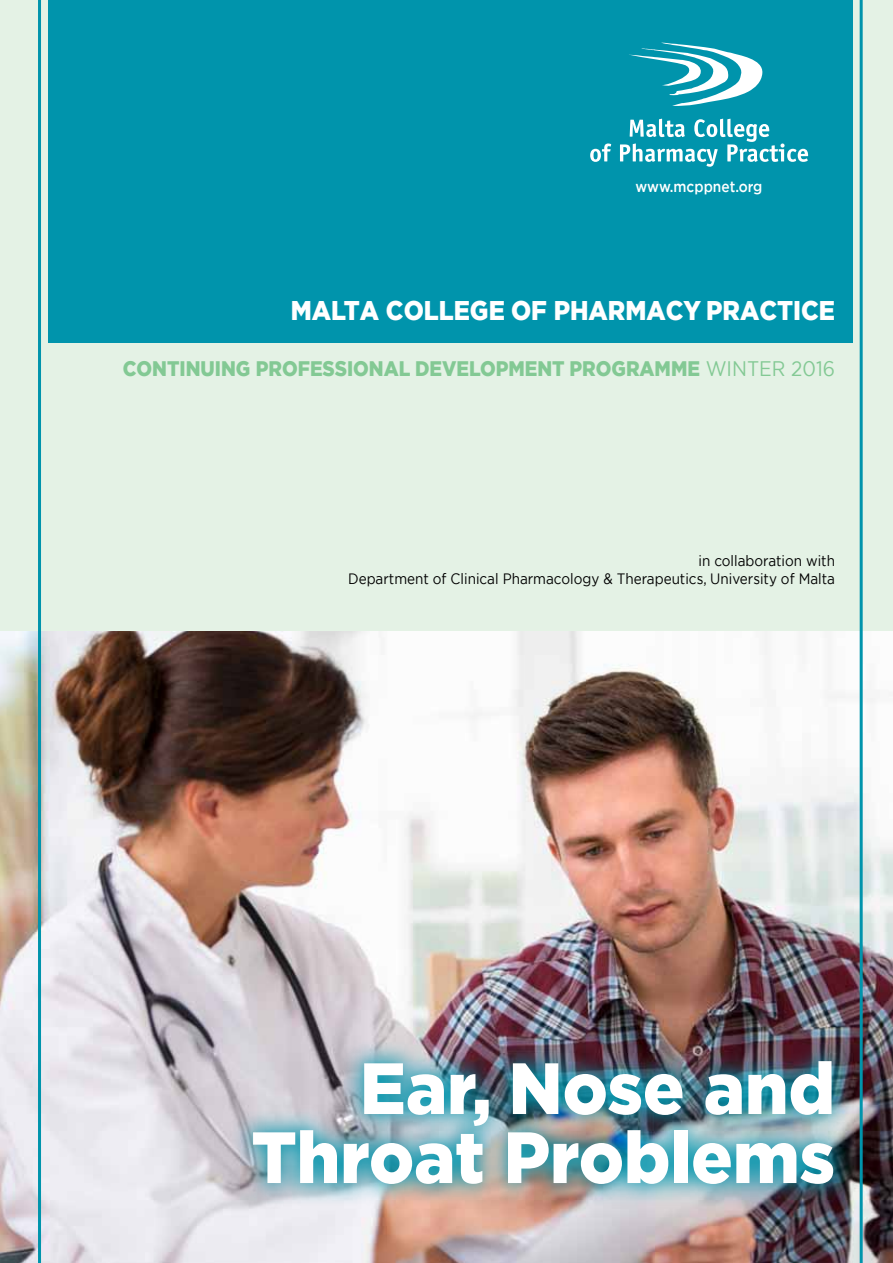
<style>
.page{position:relative;width:893px;height:1263px;background:#e4f2e5}
.page>*{position:absolute;margin:0;border:0;box-sizing:border-box;transform-origin:0 0}
.t1{font:900 72.45px/69px "Gotham";color:#fff;text-align:right;scale:.95 1}
.t2{font:900 27px "Gotham";color:#fff;scale:.9 1}
.t3{font:900 21px "Gotham";color:#83c994;scale:.9 1}
.t4{font:500 15.3px "Gotham";color:#fff;scale:.9 1}
.t5{font:15px/18px "Gotham";color:#000;text-align:right;scale:.9 1}
.s1{font-weight:400}
</style>
<div class="page">
<img style="left:0;top:631px;width:893px;height:632px">
<div style="left:48px;top:0;width:805px;height:343px;background:#0094ac"></div>
<svg style="left:629px;top:43px;width:134px;height:63px"></svg>
<svg style="left:590px;top:143px;width:21px;height:19px"></svg>
<svg style="left:620px;top:119px;width:188px;height:48px"></svg>
<hr style="left:860px;top:0;width:3px;height:1263px;background:#0094ac">
<img style="left:231px;top:1038px;width:625px;height:169px">
<hr style="left:38px;top:0;width:3px;height:1263px;background:#0094ac">
<p class="t4" style="left:636px;top:176px;width:143px">www.mcppnet.org</p>
<h2 class="t2" style="left:291px;top:292px;width:606px">MALTA COLLEGE OF PHARMACY PRACTICE</h2>
<h3 class="t3" style="left:123px;top:354px;width:793px">CONTINUING PROFESSIONAL DEVELOPMENT PROGRAMME <span class="s1">Wint er 2016</span></h3>
<p class="t5" style="left:348px;top:552px;width:542px">in collaboration with<br>Department of Clinical Pharmacology &amp; Therapeutics, University of Malta</p>
<h1 class="t1" style="left:251px;top:1053px;width:616px">Ear, Nose and<br>Throat Problems</h1>
</div>
